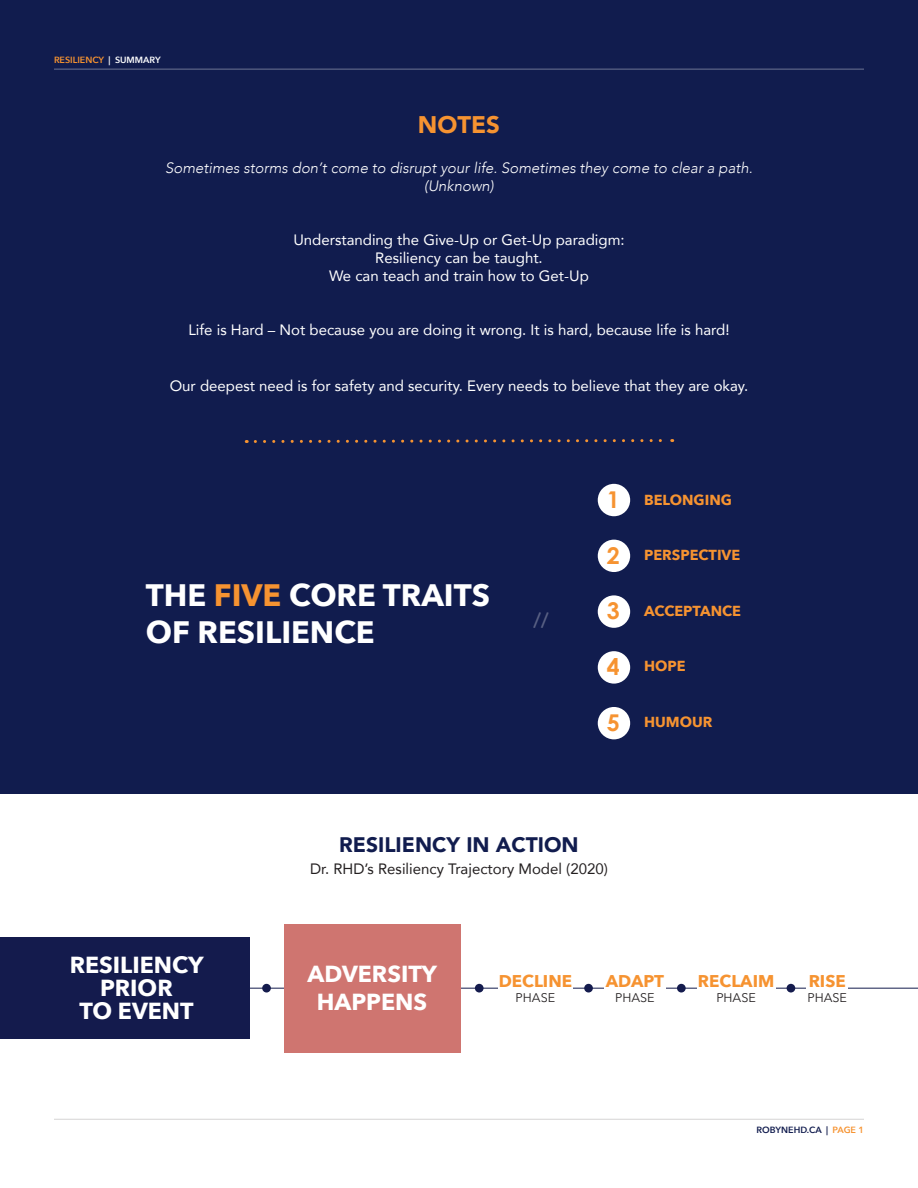
<style>
.page{position:relative;width:918px;height:1188px;background:#fff}
.page>*{position:absolute;margin:0;border:0;box-sizing:border-box;transform-origin:0 0}
.t1{font:700 30.9px "Avenir Next";color:#fff}
.t2{font:900 24px "Avenir";color:#f69331}
.t3{font:700 23.25px "Avenir Next";color:#fff}
.t4{font:700 23.1px "Century Gothic";color:#f69331}
.t5{font:900 21px "Avenir";color:#111c4e}
.t6{font:600 19.8px "Avenir Next";color:#fff}
.t7{font:700 16.95px "Avenir Next";color:#f69331}
.t8{font:15px "Avenir";color:#fff}
.t9{font:italic 300 15px "Avenir";color:#fff}
.t10{font:15px "Avenir";color:#231f20}
.t11{font:700 14.55px "Avenir Next";color:#f69331}
.t12{font:12.6px "Avenir Next";color:#231f20}
.t13{font:600 9px "Avenir Next";color:#f69331}
.t14{font:600 9px "Avenir Next";color:#111c4e}
.s1{color:#fff}
.s2{color:#f69331}
</style>
<div class="page">
<div style="left:0;top:0;width:918px;height:793px;background:#111c4e"></div>
<div style="left:598px;top:484px;width:32px;height:32px;background:#fff;border-radius:50%"></div>
<div style="left:598px;top:540px;width:32px;height:32px;background:#fff;border-radius:50%"></div>
<div style="left:598px;top:595px;width:32px;height:33px;background:#fff;border-radius:50%"></div>
<div style="left:598px;top:651px;width:32px;height:33px;background:#fff;border-radius:50%"></div>
<div style="left:598px;top:707px;width:32px;height:32px;background:#fff;border-radius:50%"></div>
<div style="left:262px;top:984px;width:9px;height:9px;background:#141b4d;border-radius:50%"></div>
<div style="left:475px;top:984px;width:9px;height:9px;background:#141b4d;border-radius:50%"></div>
<div style="left:584px;top:984px;width:9px;height:9px;background:#141b4d;border-radius:50%"></div>
<div style="left:677px;top:984px;width:9px;height:9px;background:#141b4d;border-radius:50%"></div>
<div style="left:787px;top:984px;width:8px;height:9px;background:#141b4d;border-radius:50%"></div>
<hr style="left:236px;top:988px;width:682px;height:1px;background:#141b4d">
<div style="left:498px;top:970px;width:75px;height:35px;background:#fff"></div>
<div style="left:0;top:937px;width:249px;height:102px;background:#141b4d"></div>
<div style="left:284px;top:924px;width:176px;height:129px;background:#cf7570"></div>
<div style="left:604px;top:970px;width:62px;height:35px;background:#fff"></div>
<div style="left:697px;top:970px;width:78px;height:35px;background:#fff"></div>
<div style="left:807px;top:970px;width:41px;height:35px;background:#fff"></div>
<svg style="left:246px;top:439px;width:427px;height:4px"></svg>
<hr style="left:54px;top:69px;width:810px;height:1px;background:#fff">
<hr style="left:54px;top:1119px;width:810px;height:1px;background:#231f20">
<p class="t13" style="left:54px;top:52px;width:108px">RESILIENCY <span class="s1">| SUMMARY</span></p>
<p class="t2" style="left:418px;top:105px;width:84px">NOTES</p>
<p class="t9" style="left:165px;top:159px;width:589px">Sometimes storms don’t come to disrupt your life. Sometimes they come to clear a path.</p>
<p class="t9" style="left:424px;top:177px;width:71px">(Unknown)</p>
<p class="t8" style="left:293px;top:228px;width:333px">Understanding the Give-Up or Get-Up paradigm:</p>
<p class="t8" style="left:375px;top:246px;width:169px">Resiliency can be taught.</p>
<p class="t8" style="left:329px;top:264px;width:261px">We can teach and train how to Get-Up</p>
<p class="t8" style="left:188px;top:318px;width:543px">Life is Hard – Not because you are doing it wrong. It is hard, because life is hard!</p>
<p class="t8" style="left:170px;top:374px;width:580px">Our deepest need is for safety and security. Every needs to believe that they are okay.</p>
<p class="t1" style="left:146px;top:568px;width:346px">THE <span class="s2">FIVE</span> CORE TRAITS</p>
<p class="t1" style="left:146px;top:605px;width:230px">OF RESILIENCE</p>
<h3 class="t6" style="left:534px;top:603px;width:17px">//</h3>
<p class="t4" style="left:607px;top:485px;width:14px">1</p>
<p class="t4" style="left:607px;top:541px;width:14px">2</p>
<p class="t4" style="left:607px;top:597px;width:14px">3</p>
<p class="t4" style="left:607px;top:652px;width:14px">4</p>
<p class="t4" style="left:607px;top:708px;width:14px">5</p>
<p class="t11" style="left:644px;top:487px;width:89px">BELONGING</p>
<p class="t11" style="left:644px;top:543px;width:98px">PERSPECTIVE</p>
<p class="t11" style="left:644px;top:598px;width:98px">ACCEPTANCE</p>
<p class="t11" style="left:644px;top:653px;width:43px">HOPE</p>
<p class="t11" style="left:644px;top:709px;width:70px">HUMOUR</p>
<p class="t3" style="left:70px;top:944px;width:135px">RESILIENCY</p>
<p class="t3" style="left:100px;top:967px;width:74px">PRIOR</p>
<p class="t3" style="left:80px;top:991px;width:116px">TO EVENT</p>
<p class="t5" style="left:339px;top:827px;width:241px">RESILIENCY IN ACTION</p>
<p class="t10" style="left:310px;top:856px;width:299px">Dr. RHD’s Resiliency Trajectory Model (2020)</p>
<p class="t3" style="left:308px;top:953px;width:131px">ADVERSITY</p>
<p class="t3" style="left:317px;top:981px;width:112px">HAPPENS</p>
<p class="t7" style="left:499px;top:966px;width:75px">DECLINE</p>
<p class="t12" style="left:516px;top:987px;width:41px">PHASE</p>
<p class="t7" style="left:606px;top:966px;width:60px">ADAPT</p>
<p class="t12" style="left:615px;top:987px;width:41px">PHASE</p>
<p class="t7" style="left:698px;top:966px;width:78px">RECLAIM</p>
<p class="t12" style="left:716px;top:987px;width:41px">PHASE</p>
<p class="t7" style="left:809px;top:966px;width:39px">RISE</p>
<p class="t12" style="left:807px;top:987px;width:41px">PHASE</p>
<p class="t14" style="left:757px;top:1122px;width:109px">ROBYNEHD.CA | <span class="s2">PAGE 1</span></p>
</div>
